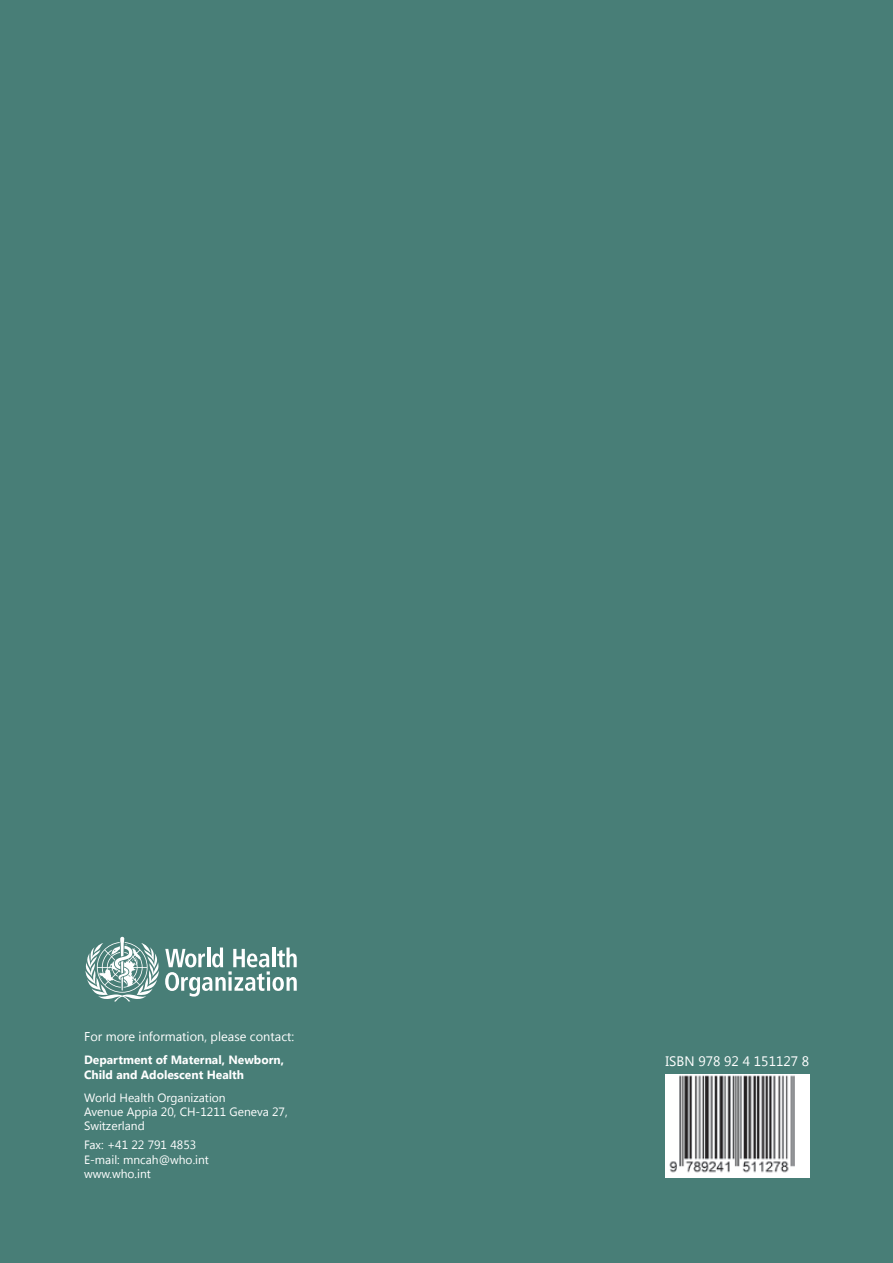
<style>
.page{position:relative;width:893px;height:1263px;background:#487e77}
.page>*{position:absolute;margin:0;border:0;box-sizing:border-box;transform-origin:0 0}
.t1{font:13.65px "Segoe UI";color:#fff}
.t2{font:12.75px "Segoe UI";color:#fff}
.t3{font:12px/14.4px "Segoe UI";color:#fff}
.t4{font:700 12px "Segoe UI";color:#fff}
</style>
<div class="page">
<img style="left:666px;top:1074px;width:143px;height:104px">
<svg style="left:85px;top:937px;width:212px;height:64px"></svg>
<p class="t2" style="left:84px;top:1027px;width:212px">For more information, please contact:</p>
<p class="t4" style="left:84px;top:1051px;width:201px">Department of Maternal, Newborn,</p>
<p class="t1" style="left:666px;top:1051px;width:145px">ISBN 978 92 4 151127 8</p>
<p class="t4" style="left:84px;top:1066px;width:162px">Child and Adolescent Health</p>
<p class="t3" style="left:84px;top:1090px;width:205px">World Health Organization<br>Avenue Appia 20, CH-1211 Geneva 27,<br>Switzerland</p>
<p class="t3" style="left:84px;top:1137px;width:126px">Fax: +41 22 791 4853<br>E-mail: mncah@who.int www.who.int</p>
</div>
